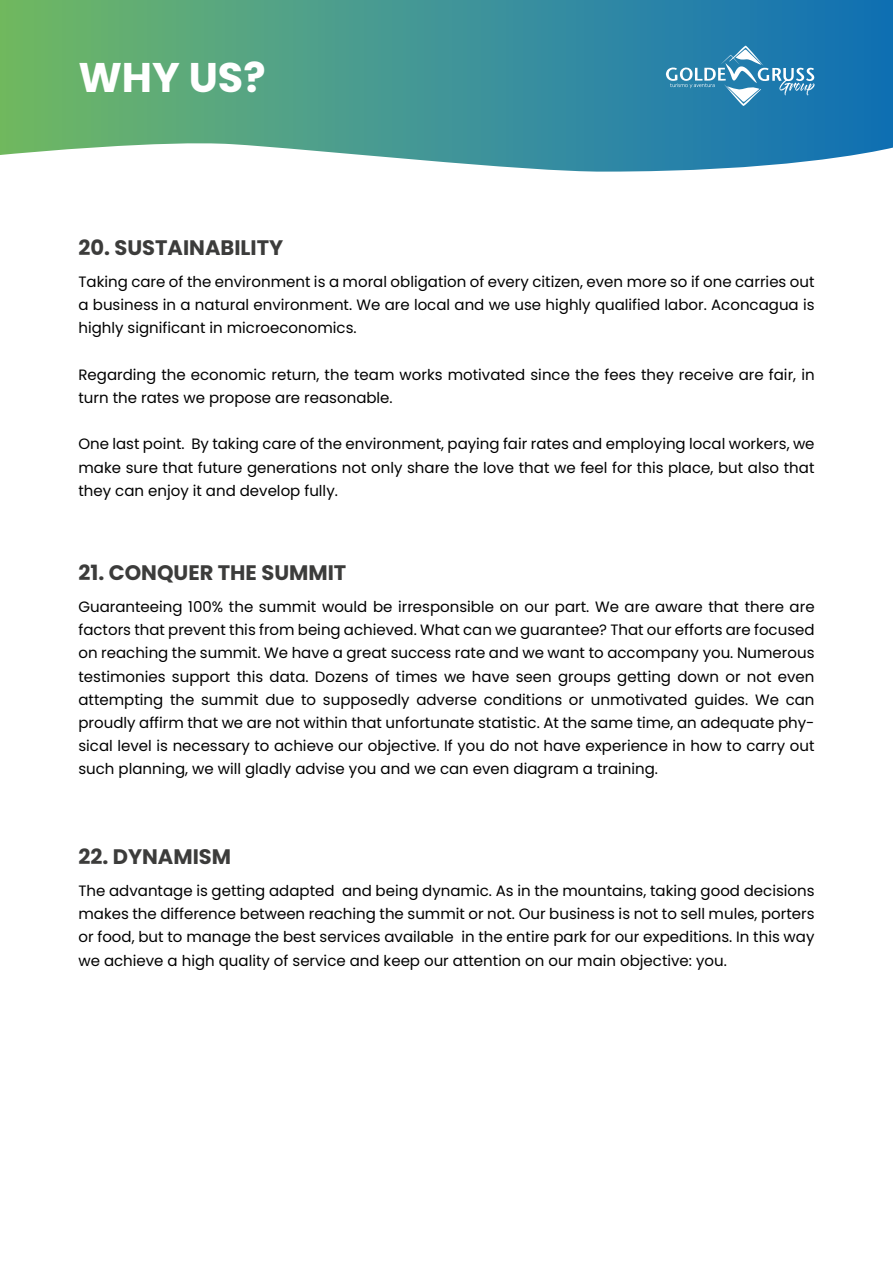
<style>
.page{position:relative;width:893px;height:1263px;background:#fff}
.page>*{position:absolute;margin:0;border:0;box-sizing:border-box;transform-origin:0 0}
.t1{font:700 41.4px "Poppins";color:#fff}
.t2{font:700 21px "Poppins";color:#3c3c3b}
.t3{font:15px/23.2px "Poppins";color:#010101;text-align:justify}
</style>
<div class="page">
<svg style="left:0;top:0;width:893px;height:172px;background:#519e9b"></svg>
<svg style="left:666px;top:46px;width:149px;height:60px;background:#4391b9"></svg>
<h1 class="t1" style="left:78px;top:53px;width:189px">WHY US?</h1>
<h2 class="t2" style="left:78px;top:235px;width:206px">20. SUSTAINABILITY</h2>
<p class="t3" style="left:78px;top:270px;width:738px">Taking care of the environment is a moral obligation of every citizen, even more so if one carries out a business in a natural environment. We are local and we use highly qualified labor. Aconcagua is highly significant in microeconomics.</p>
<p class="t3" style="left:78px;top:363px;width:738px">Regarding the economic return, the team works motivated since the fees they receive are fair, in turn the rates we propose are reasonable.</p>
<p class="t3" style="left:78px;top:432px;width:738px">One last point. By taking care of the environment, paying fair rates and employing local workers, we make sure that future generations not only share the love that we feel for this place, but also that they can enjoy it and develop fully.</p>
<h2 class="t2" style="left:78px;top:561px;width:269px">21. CONQUER THE SUMMIT</h2>
<p class="t3" style="left:78px;top:595px;width:738px">Guaranteeing 100% the summit would be irresponsible on our part. We are aware that there are factors that prevent this from being achieved. What can we guarantee? That our efforts are focused on reaching the summit. We have a great success rate and we want to accompany you. Numerous testimonies support this data. Dozens of times we have seen groups getting down or not even attempting the summit due to supposedly adverse conditions or unmotivated guides. We can proudly affirm that we are not within that unfortunate statistic. At the same time, an adequate phy&shy;sical level is necessary to achieve our objective. If you do not have experience in how to carry out such planning, we will gladly advise you and we can even diagram a training.</p>
<h2 class="t2" style="left:78px;top:844px;width:154px">22. DYNAMISM</h2>
<p class="t3" style="left:78px;top:879px;width:738px">The advantage is getting adapted and being dynamic. As in the mountains, taking good decisions makes the difference between reaching the summit or not. Our business is not to sell mules, porters or food, but to manage the best services available in the entire park for our expeditions. In this way we achieve a high quality of service and keep our attention on our main objective: you.</p>
</div>
